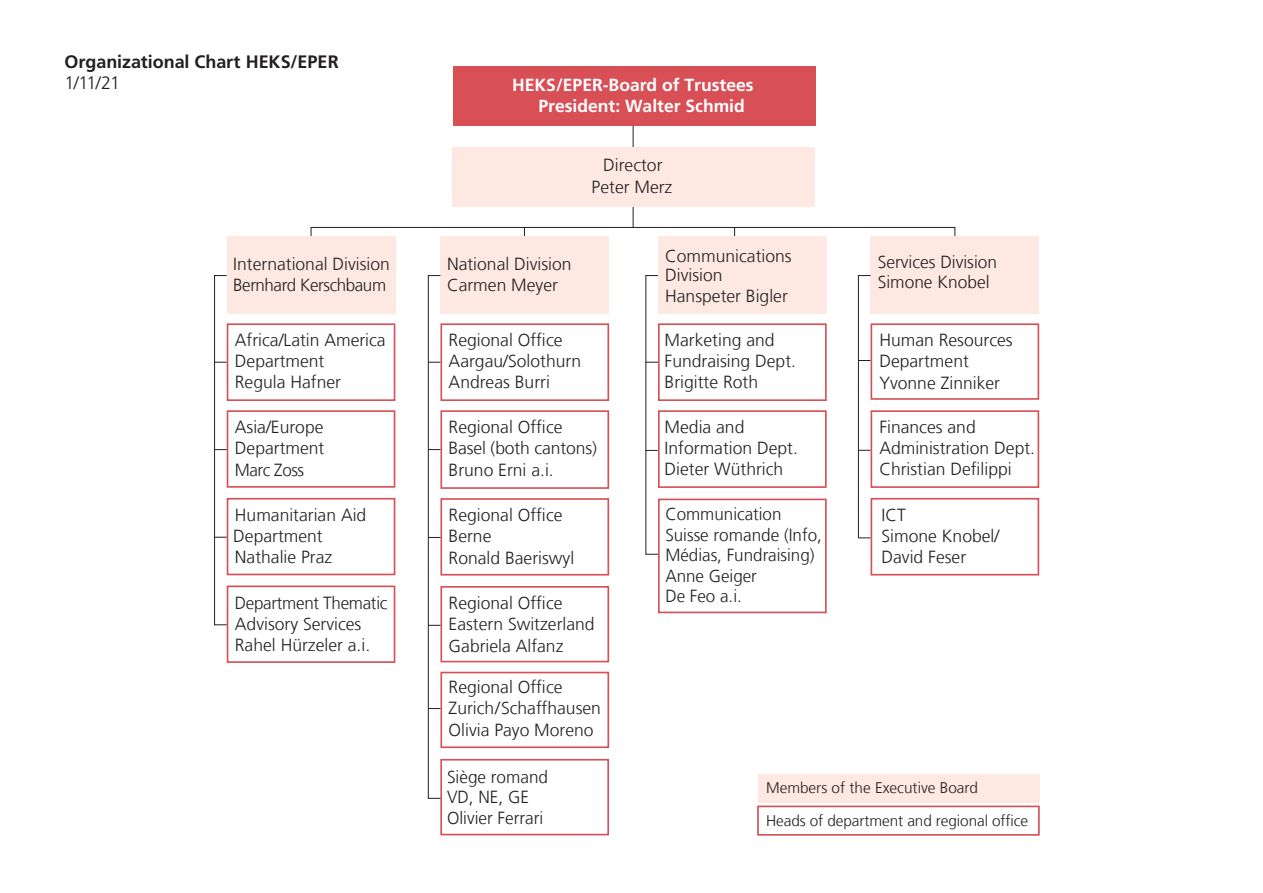
<style>
.page{position:relative;width:1263px;height:893px;background:#fff}
.page>*{position:absolute;margin:0;border:0;box-sizing:border-box;transform-origin:0 0}
.t1{font:700 18px "Frutiger LT Com";letter-spacing:-.005em;color:#231f20}
.t2{font:300 18px "Frutiger LT Com";color:#231f20}
.t3{font:300 17.55px/21px "Frutiger LT Com";color:#231f20}
.t4{font:700 17.55px/21px "Frutiger LT Com";color:#fff}
.t5{font:300 17.55px "Frutiger LT Com";letter-spacing:-.025em;color:#231f20}
.t6{font:300 15.3px/32.4px "Frutiger LT Com";letter-spacing:-.005em;color:#231f20}
</style>
<div class="page">
<div style="left:758px;top:774px;width:281px;height:28px;background:#fde9e2"></div>
<div style="left:757px;top:806px;width:283px;height:30px;border:2px solid #d84f55"></div>
<div style="left:311px;top:227px;width:644px;height:13px;border:1px solid #231f20"></div>
<hr style="left:633px;top:88px;width:1px;height:139px;background:#231f20">
<div style="left:453px;top:147px;width:362px;height:59px;background:#fde9e2"></div>
<div style="left:453px;top:66px;width:362px;height:60px;background:#d84f55"></div>
<div style="left:870px;top:236px;width:169px;height:78px;background:#fde9e2"></div>
<div style="left:870px;top:323px;width:169px;height:77px;border:2px solid #d84f55"></div>
<div style="left:658px;top:236px;width:169px;height:78px;background:#fde9e2"></div>
<div style="left:658px;top:323px;width:169px;height:78px;border:2px solid #d84f55"></div>
<div style="left:658px;top:410px;width:169px;height:78px;border:2px solid #d84f55"></div>
<div style="left:870px;top:410px;width:169px;height:78px;border:2px solid #d84f55"></div>
<svg style="left:858px;top:275px;width:13px;height:264px"></svg>
<div style="left:870px;top:498px;width:169px;height:77px;border:2px solid #d84f55"></div>
<div style="left:658px;top:499px;width:169px;height:114px;border:2px solid #d84f55"></div>
<div style="left:440px;top:759px;width:169px;height:76px;border:2px solid #d84f55"></div>
<div style="left:440px;top:236px;width:169px;height:78px;background:#fde9e2"></div>
<div style="left:428px;top:275px;width:13px;height:524px;border:1px solid #231f20"></div>
<div style="left:440px;top:323px;width:169px;height:78px;border:2px solid #d84f55"></div>
<div style="left:440px;top:410px;width:169px;height:79px;border:2px solid #d84f55"></div>
<svg style="left:428px;top:449px;width:12px;height:1px"></svg>
<div style="left:440px;top:498px;width:169px;height:78px;border:2px solid #d84f55"></div>
<div style="left:440px;top:586px;width:169px;height:76px;border:2px solid #d84f55"></div>
<div style="left:440px;top:672px;width:169px;height:76px;border:2px solid #d84f55"></div>
<svg style="left:428px;top:537px;width:12px;height:1px"></svg>
<svg style="left:428px;top:708px;width:12px;height:1px"></svg>
<svg style="left:428px;top:625px;width:12px;height:1px"></svg>
<div style="left:227px;top:236px;width:168px;height:78px;background:#fde9e2"></div>
<div style="left:227px;top:323px;width:168px;height:78px;border:2px solid #d84f55"></div>
<div style="left:227px;top:410px;width:168px;height:78px;border:2px solid #d84f55"></div>
<div style="left:227px;top:498px;width:168px;height:77px;border:2px solid #d84f55"></div>
<svg style="left:645px;top:450px;width:13px;height:1px"></svg>
<div style="left:227px;top:585px;width:168px;height:78px;border:2px solid #d84f55"></div>
<svg style="left:214px;top:275px;width:13px;height:351px"></svg>
<p class="t1" style="left:65px;top:51px;width:276px">Organizational Chart HEKS/EPER</p>
<p class="t2" style="left:65px;top:72px;width:57px">1/11/21</p>
<p class="t3" style="left:233px;top:254px;width:158px">International Division<br>Bernhard Kerschbaum</p>
<p class="t3" style="left:235px;top:330px;width:152px">Africa/Latin America<br>Department</p>
<p class="t3" style="left:235px;top:372px;width:108px">Regula Hafner</p>
<p class="t3" style="left:235px;top:417px;width:90px">Asia/Europe</p>
<p class="t3" style="left:235px;top:438px;width:91px">Department</p>
<p class="t5" style="left:235px;top:460px;width:71px">Marc Zoss</p>
<p class="t3" style="left:235px;top:505px;width:133px">Humanitarian Aid</p>
<p class="t3" style="left:235px;top:547px;width:99px">Nathalie Praz</p>
<p class="t3" style="left:233px;top:526px;width:91px">Department</p>
<p class="t3" style="left:235px;top:592px;width:154px">Department Thematic</p>
<p class="t3" style="left:235px;top:634px;width:137px">Rahel Hürzeler a.i.</p>
<p class="t3" style="left:235px;top:613px;width:128px">Advisory Services</p>
<p class="t4" style="left:538px;top:74px;width:217px;text-indent:-26px">HEKS/EPER-Board of Trustees<br>President: Walter Schmid</p>
<p class="t3" style="left:592px;top:154px;width:82px;line-height:22.4px;text-align:center">Director<br>Peter Merz</p>
<p class="t3" style="left:447px;top:254px;width:126px">National Division<br>Carmen Meyer</p>
<p class="t3" style="left:449px;top:330px;width:134px">Regional Office<br>Aargau/Solothurn<br>Andreas Burri</p>
<p class="t3" style="left:449px;top:417px;width:150px;line-height:21.5px">Regional Office<br>Basel (both cantons)<br>Bruno Erni a.i.</p>
<p class="t3" style="left:449px;top:505px;width:127px;line-height:21.5px">Regional Office<br>Berne<br>Ronald Baeriswyl</p>
<p class="t3" style="left:449px;top:592px;width:147px;line-height:21.5px">Regional Office<br>Eastern Switzerland<br>Gabriela Alfanz</p>
<p class="t3" style="left:449px;top:676px;width:154px;line-height:21.5px">Regional Office<br>Zurich/Schaffhausen<br>Olivia Payo Moreno</p>
<p class="t3" style="left:447px;top:767px;width:103px;line-height:20.5px">Siège romand<br>VD, NE, GE<br>Olivier Ferrari</p>
<p class="t3" style="left:665px;top:246px;width:128px;line-height:18.9px">Communications<br>Division</p>
<p class="t3" style="left:665px;top:285px;width:124px">Hanspeter Bigler</p>
<p class="t3" style="left:665px;top:330px;width:133px">Marketing and<br>Fundraising Dept.<br>Brigitte Roth</p>
<p class="t3" style="left:665px;top:417px;width:135px">Media and<br>Information Dept.<br>Dieter Wüthrich</p>
<p class="t3" style="left:879px;top:417px;width:157px">Finances and<br>Administration Dept.<br>Christian Defilippi</p>
<p class="t3" style="left:665px;top:504px;width:158px;line-height:20.4px">Communication<br>Suisse romande (Info,<br>Médias, Fundraising)<br>Anne Geiger<br>De Feo a.i.</p>
<p class="t3" style="left:878px;top:252px;width:121px;line-height:20.2px">Services Division<br>Simone Knobel</p>
<p class="t3" style="left:879px;top:330px;width:135px;line-height:21.5px">Human Resources<br>Department<br>Yvonne Zinniker</p>
<p class="t3" style="left:881px;top:504px;width:119px">ICT<br>Simone Knobel/<br>David Feser</p>
<p class="t6" style="left:766px;top:772px;width:264px">Members of the Executive Board<br>Heads of department and regional office</p>
</div>
